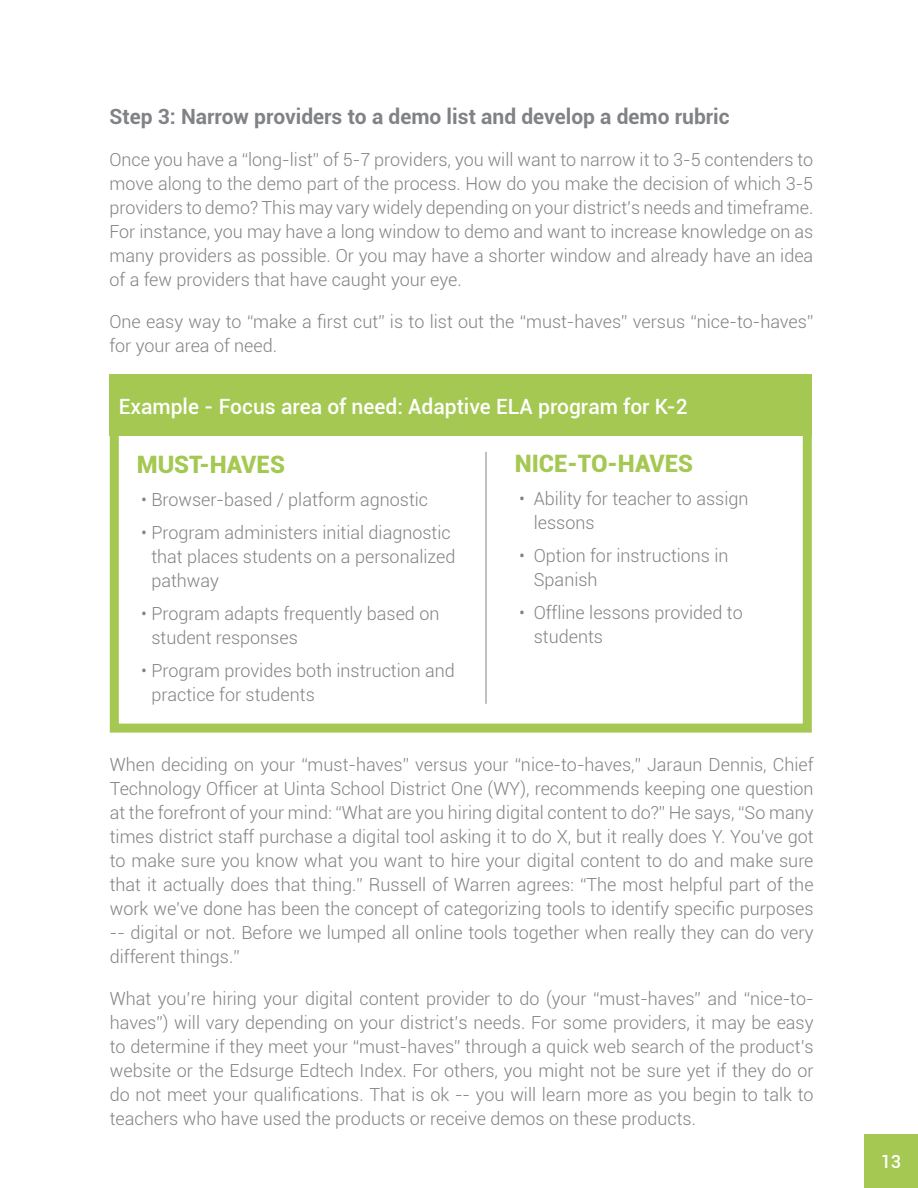
<style>
.page{position:relative;width:918px;height:1188px;background:#fff}
.page>*{position:absolute;margin:0;border:0;box-sizing:border-box;transform-origin:0 0}
.t1{font:900 24px "Roboto";color:#a4c852}
.t2{font:700 21px "Roboto";color:#808285}
.t3{font:500 21px "Roboto";color:#fff}
.t4{font:300 18px/24px "Roboto";color:#808285}
.t5{font:500 18px "Roboto";color:#fff}
</style>
<div class="page">
<div style="left:864px;top:1134px;width:54px;height:54px;background:#a4c852"></div>
<div style="left:110px;top:374px;width:702px;height:359px;border:9px solid #a4c852"></div>
<div style="left:110px;top:374px;width:702px;height:62px;background:#a4c852"></div>
<hr style="left:486px;top:452px;width:1px;height:252px;background:#808285">
<p class="t2" style="left:110px;top:101px;width:622px">Step 3: Narrow providers to a demo list and develop a demo rubric</p>
<p class="t4" style="left:110px;top:147px;width:705px;text-align:justify">Once you have a “long-list” of 5-7 providers, you will want to narrow it to 3-5 contenders to move along to the demo part of the process. How do you make the decision of which 3-5 providers to demo? This may vary widely depending on your district’s needs and timeframe.<br>For instance, you may have a long window to demo and want to increase knowledge on as many providers as possible. Or you may have a shorter window and already have an idea of a few providers that have caught your eye.</p>
<p class="t4" style="left:110px;top:309px;width:705px">One easy way to “make a first cut” is to list out the “must-haves” versus “nice-to-haves” for your area of need.</p>
<p class="t3" style="left:119px;top:392px;width:571px">Example - Focus area of need: Adaptive ELA program for K-2</p>
<h1 class="t1" style="left:137px;top:448px;width:150px">MUST-HAVES</h1>
<p class="t4" style="left:137px;top:487px;width:293px">●• Browser-based / platform agnostic</p>
<p class="t4" style="left:151px;top:520px;width:306px;text-indent:-15px">●• Program administers initial diagnostic that places students on a personalized pathway</p>
<p class="t4" style="left:151px;top:601px;width:290px;text-indent:-15px">●• Program adapts frequently based on student responses</p>
<p class="t4" style="left:151px;top:658px;width:305px;text-indent:-15px">●• Program provides both instruction and practice for students</p>
<h1 class="t1" style="left:515px;top:446px;width:180px">NICE-TO-HAVES</h1>
<p class="t4" style="left:534px;top:486px;width:216px;text-indent:-19px">●• ●Ability for teacher to assign lessons</p>
<p class="t4" style="left:534px;top:543px;width:196px;text-indent:-19px">●• ●Option for instructions in<br>Spanish</p>
<p class="t4" style="left:534px;top:600px;width:211px;text-indent:-19px">●• ●Offline lessons provided to students</p>
<p class="t4" style="left:110px;top:752px;width:705px;text-align:justify">When deciding on your “must-haves” versus your “nice-to-haves,” Jaraun Dennis, Chief Technology Officer at Uinta School District One (WY), recommends keeping one question at the forefront of your mind: “What are you hiring digital content to do?” He says, “So many times district staff purchase a digital tool asking it to do X, but it really does Y. You’ve got to make sure you know what you want to hire your digital content to do and make sure that it actually does that thing.” Russell of Warren agrees: “The most helpful part of the work we’ve done has been the concept of categorizing tools to identify specific purposes -- digital or not. Before we lumped all online tools together when really they can do very different things.”</p>
<p class="t4" style="left:110px;top:986px;width:705px;text-align:justify">What you’re hiring your digital content provider to do (your “must-haves” and “nice-to&shy;haves”) will vary depending on your district’s needs. For some providers, it may be easy to determine if they meet your “must-haves” through a quick web search of the product’s website or the Edsurge Edtech Index. For others, you might not be sure yet if they do or do not meet your qualifications. That is ok -- you will learn more as you begin to talk to teachers who have used the products or receive demos on these products.</p>
<p class="t5" style="left:881px;top:1149px;width:22px">13</p>
</div>
